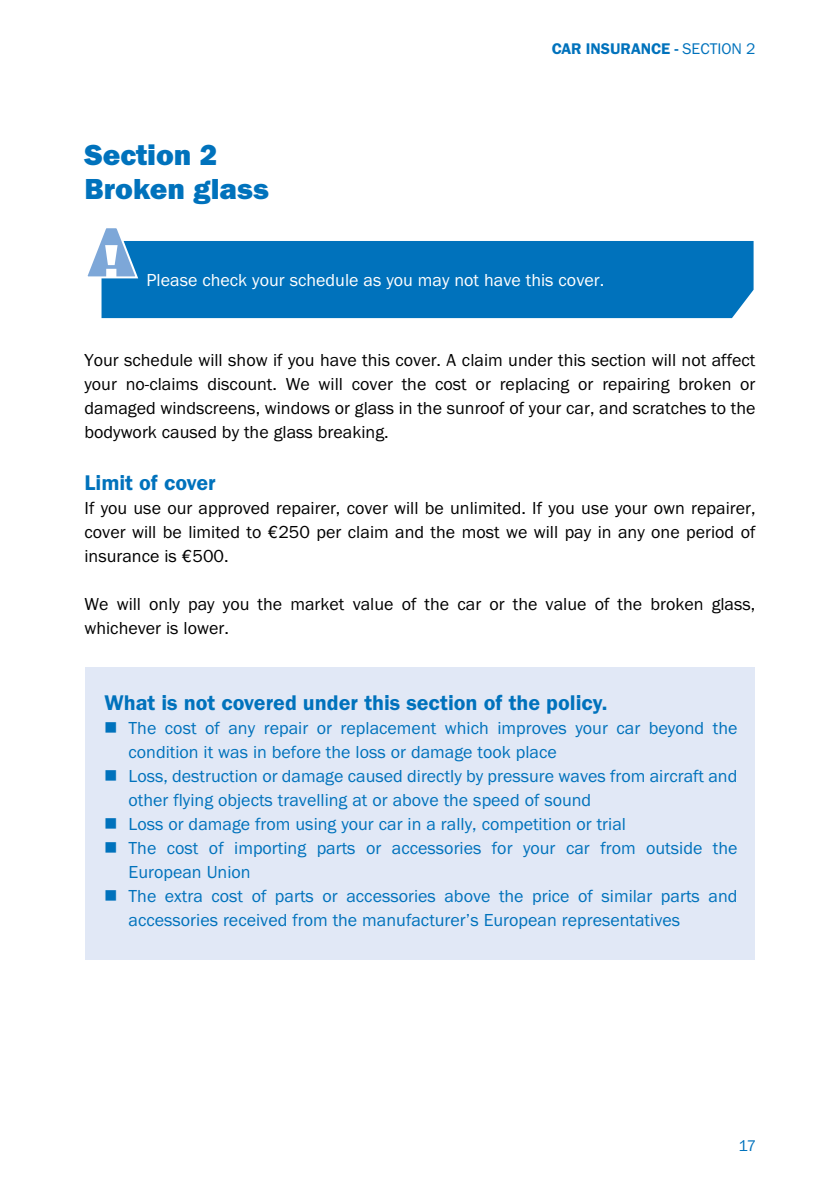
<style>
.page{position:relative;width:840px;height:1191px;background:#fff}
.page>*{position:absolute;margin:0;border:0;box-sizing:border-box;transform-origin:0 0}
.t1{font:30px/34px "Franklin Got T Heav";color:#0072bc}
.t2{font:22px "Franklin Gothic URW Dem";color:#0072bc}
.t3{font:18px/24px "Franklin Gothic URW Boo";color:#000;text-align:justify}
.t4{font:18px/24px "Franklin Gothic URW Boo";color:#0072bc}
.t5{font:18px "Franklin Gothic URW Boo";color:#fff}
.t6{font:600 16px "Franklin Got T";color:#0072bc}
.t7{font:16px "Franklin Got T";color:#0072bc}
.s1{font-weight:400}
</style>
<div class="page">
<div style="left:85px;top:668px;width:669px;height:292px;background:#e1e8f6"></div>
<div style="left:101px;top:241px;width:652px;height:77px;background:#0072bc"></div>
<svg style="left:87px;top:228px;width:53px;height:51px"></svg>
<h1 class="t1" style="left:84px;top:138px;width:186px">Section 2<br>Broken glass</h1>
<p class="t6" style="left:551px;top:39px;width:205px">CAR INSURANCE - <span class="s1">SECTION 2</span></p>
<p class="t5" style="left:146px;top:268px;width:459px">Please check your schedule as you may not have this cover.</p>
<p class="t3" style="left:84px;top:348px;width:672px">Your schedule will show if you have this cover. A claim under this section will not affect your no-claims discount. We will cover the cost or replacing or repairing broken or damaged windscreens, windows or glass in the sunroof of your car, and scratches to the bodywork caused by the glass breaking.</p>
<p class="t2" style="left:84px;top:469px;width:133px">Limit of cover</p>
<p class="t3" style="left:84px;top:496px;width:672px">If you use our approved repairer, cover will be unlimited. If you use your own repairer, cover will be limited to €250 per claim and the most we will pay in any one period of insurance is €500.</p>
<p class="t3" style="left:84px;top:592px;width:672px">We will only pay you the market value of the car or the value of the broken glass, whichever is lower.</p>
<p class="t2" style="left:104px;top:689px;width:504px">What is not covered under this section of the policy.</p>
<p class="t4" style="left:128px;top:716px;width:610px">The cost of any repair or replacement which improves your car beyond the condition it was in before the loss or damage took place<br>Loss, destruction or damage caused directly by pressure waves from aircraft and other flying objects travelling at or above the speed of sound<br>Loss or damage from using your car in a rally, competition or trial<br>The cost of importing parts or accessories for your car from outside the European Union<br>The extra cost of parts or accessories above the price of similar parts and accessories received from the manufacturer’s European representatives</p>
<p class="t7" style="left:738px;top:1136px;width:19px">17</p>
</div>
